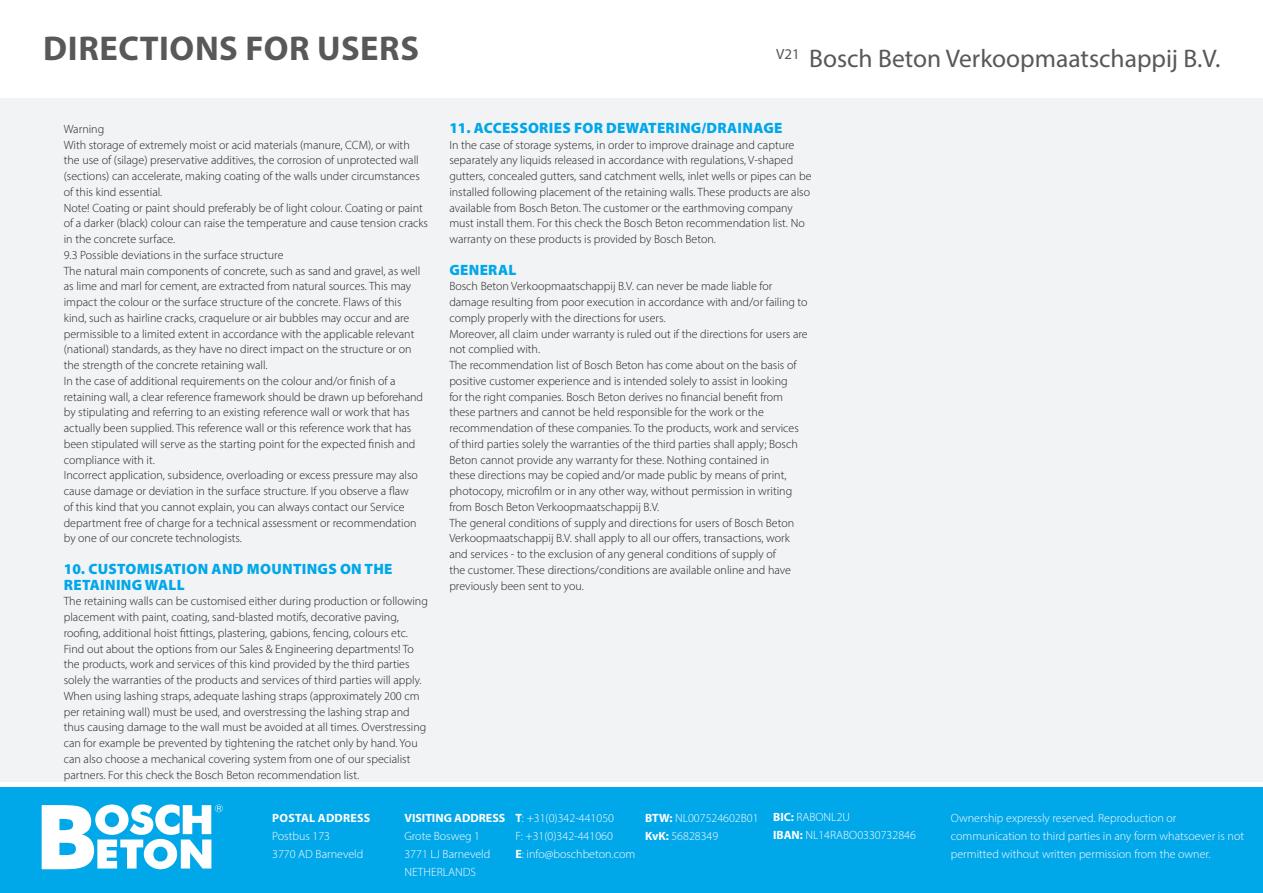
<style>
.page{position:relative;width:1263px;height:893px;background:#fff}
.page>*{position:absolute;margin:0;border:0;box-sizing:border-box;transform-origin:0 0}
.t1{font:700 34.5px "Myriad Pro";letter-spacing:.02em;color:#57585a}
.t2{font:25.5px "Myriad Pro";color:#57585a}
.t3{font:900 15px/15.8px "Myriad Pro";letter-spacing:.02em;color:#00a7e9}
.t4{font:300 12px/15.8px "Myriad Pro";color:#231f20}
.t5{font:300 12px/18px "Myriad Pro";color:#fff}
.t6{font:700 12px "Myriad Pro";color:#fff}
.t7{font:700 12px "Myriad Pro";letter-spacing:.02em;color:#fff}
.s1{font-weight:700}
</style>
<div class="page">
<div style="left:0;top:787px;width:1263px;height:106px;background:#00a7e9"></div>
<svg style="left:42px;top:804px;width:181px;height:65px"></svg>
<div style="left:0;top:98px;width:1263px;height:684px;background:#f2f3f4"></div>
<p class="t1" style="left:43px;top:26px;width:377px">DIRECTIONS FOR USERS</p>
<p class="t4" style="left:64px;top:121px;width:42px">Warning</p>
<p class="t4" style="left:64px;top:137px;width:358px">With storage of extremely moist or acid materials (manure, CCM), or with the use of (silage) preservative additives, the corrosion of unprotected wall (sections) can accelerate, making coating of the walls under circumstances of this kind essential.</p>
<p class="t4" style="left:64px;top:200px;width:366px">Note! Coating or paint should preferably be of light colour. Coating or paint of a darker (black) colour can raise the temperature and cause tension cracks in the concrete surface.</p>
<p class="t4" style="left:64px;top:247px;width:221px">9.3 Possible deviations in the surface structure</p>
<p class="t4" style="left:64px;top:263px;width:358px">The natural main components of concrete, such as sand and gravel, as well as lime and marl for cement, are extracted from natural sources. This may impact the colour or the surface structure of the concrete. Flaws of this kind, such as hairline cracks, craquelure or air bubbles may occur and are permissible to a limited extent in accordance with the applicable relevant (national) standards, as they have no direct impact on the structure or on the strength of the concrete retaining wall.</p>
<p class="t4" style="left:64px;top:373px;width:361px">In the case of additional requirements on the colour and/or finish of a retaining wall, a clear reference framework should be drawn up beforehand by stipulating and referring to an existing reference wall or work that has actually been supplied. This reference wall or this reference work that has been stipulated will serve as the starting point for the expected finish and compliance with it.</p>
<p class="t4" style="left:64px;top:467px;width:356px">Incorrect application, subsidence, overloading or excess pressure may also cause damage or deviation in the surface structure. If you observe a flaw of this kind that you cannot explain, you can always contact our Service department free of charge for a technical assessment or recommendation by one of our concrete technologists.</p>
<p class="t3" style="left:64px;top:560px;width:330px">10. CUSTOMISATION AND MOUNTINGS ON THE<br>RETAINING WALL</p>
<p class="t4" style="left:64px;top:593px;width:366px">The retaining walls can be customised either during production or following placement with paint, coating, sand-blasted motifs, decorative paving, roofing, additional hoist fittings, plastering, gabions, fencing, colours etc.<br>Find out about the options from our Sales &amp; Engineering departments! To the products, work and services of this kind provided by the third parties solely the warranties of the products and services of third parties will apply.</p>
<p class="t4" style="left:64px;top:688px;width:364px">When using lashing straps, adequate lashing straps (approximately 200 cm per retaining wall) must be used, and overstressing the lashing strap and thus causing damage to the wall must be avoided at all times. Overstressing can for example be prevented by tightening the ratchet only by hand. You can also choose a mechanical covering system from one of our specialist partners. For this check the Bosch Beton recommendation list.</p>
<p class="t2" style="left:776px;top:43px;width:446px"><sup>V21</sup> Bosch Beton Verkoopmaatschappij B.V.</p>
<p class="t3" style="left:449px;top:119px;width:335px">11. ACCESSORIES FOR DEWATERING/DRAINAGE</p>
<p class="t4" style="left:449px;top:137px;width:364px">In the case of storage systems, in order to improve drainage and capture separately any liquids released in accordance with regulations, V-shaped gutters, concealed gutters, sand catchment wells, inlet wells or pipes can be installed following placement of the retaining walls. These products are also available from Bosch Beton. The customer or the earthmoving company must install them. For this check the Bosch Beton recommendation list. No warranty on these products is provided by Bosch Beton.</p>
<p class="t3" style="left:449px;top:261px;width:68px">GENERAL</p>
<p class="t4" style="left:449px;top:278px;width:360px">Bosch Beton Verkoopmaatschappij B.V. can never be made liable for damage resulting from poor execution in accordance with and/or failing to comply properly with the directions for users.</p>
<p class="t4" style="left:449px;top:326px;width:360px">Moreover, all claim under warranty is ruled out if the directions for users are not complied with.</p>
<p class="t4" style="left:449px;top:357px;width:351px">The recommendation list of Bosch Beton has come about on the basis of positive customer experience and is intended solely to assist in looking for the right companies. Bosch Beton derives no financial benefit from these partners and cannot be held responsible for the work or the recommendation of these companies. To the products, work and services of third parties solely the warranties of the third parties shall apply; Bosch Beton cannot provide any warranty for these. Nothing contained in<br>these directions may be copied and/or made public by means of print, photocopy, microfilm or in any other way, without permission in writing from Bosch Beton Verkoopmaatschappij B.V.</p>
<p class="t4" style="left:449px;top:515px;width:346px">The general conditions of supply and directions for users of Bosch Beton Verkoopmaatschappij B.V. shall apply to all our offers, transactions, work and services - to the exclusion of any general conditions of supply of the customer. These directions/conditions are available online and have previously been sent to you.</p>
<p class="t7" style="left:272px;top:810px;width:100px">POSTAL ADDRESS</p>
<p class="t5" style="left:272px;top:827px;width:93px">Postbus 173<br>3770 AD Barneveld</p>
<p class="t6" style="left:404px;top:810px;width:102px">VISITING ADDRESS</p>
<p class="t5" style="left:404px;top:827px;width:87px">Grote Bosweg 1<br>3771 LJ Barneveld<br>NETHERLANDS</p>
<p class="t5" style="left:515px;top:809px;width:121px"><span class="s1">T</span>: +31(0)342-441050<br>F: +31(0)342-441060<br><span class="s1">E</span>: info@boschbeton.com</p>
<p class="t5" style="left:645px;top:809px;width:115px"><span class="s1">BTW:</span> NL007524602B01<br><span class="s1">KvK:</span> 56828349</p>
<p class="t5" style="left:773px;top:808px;width:144px"><span class="s1">BIC:</span> RABONL2U<br><span class="s1">IBAN:</span> NL14RABO0330732846</p>
<p class="t5" style="left:951px;top:809px;width:295px">Ownership expressly reserved. Reproduction or communication to third parties in any form whatsoever is not permitted without written permission from the owner.</p>
</div>
